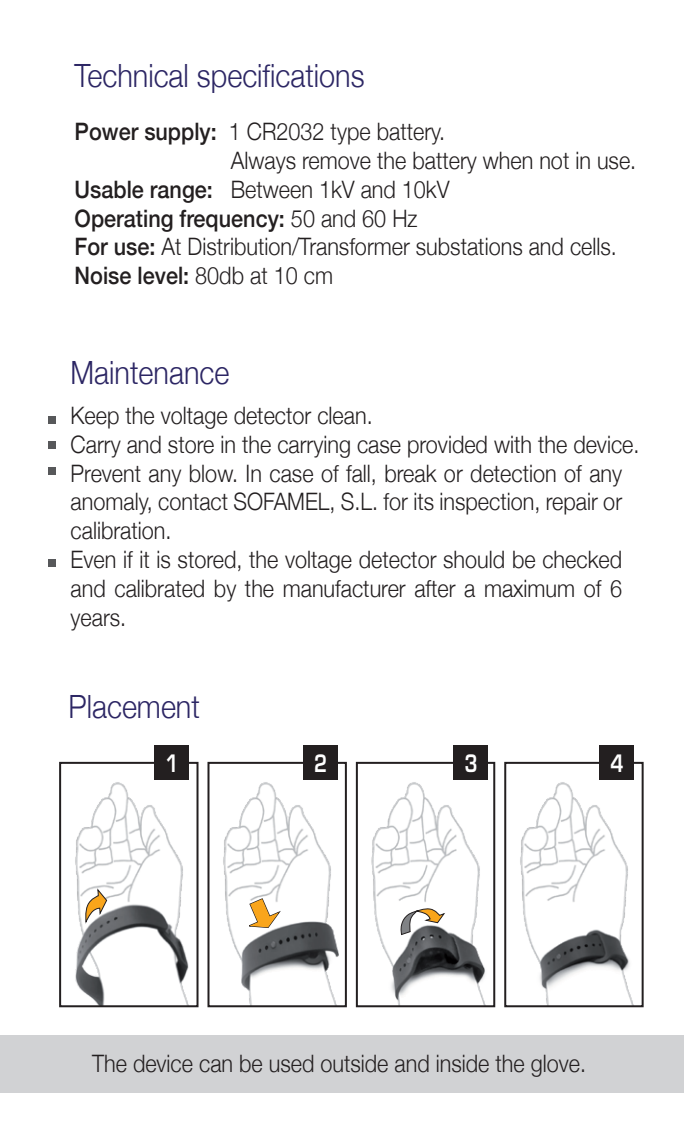
<style>
.page{position:relative;width:684px;height:1132px;background:#fff}
.page>*{position:absolute;margin:0;border:0;box-sizing:border-box;transform-origin:0 0}
.t1{font:300 32px "Helvetica Neue";color:#2c2664;scale:.9 1}
.t2{font:300 24px/28.8px "Helvetica Neue";color:#231f20;scale:.9 1}
.t3{font:500 24px "Helvetica Neue";color:#231f20;scale:.9 1}
.t4{font:600 23.2px "Eurostile";color:#fff;scale:.8 1}
.s1{font-weight:500}
.s2{font-weight:300}
</style>
<div class="page">
<div style="left:0;top:1035px;width:683px;height:57px;background:#d1d2d4"></div>
<div style="left:48px;top:416px;width:8px;height:7px;background:#57585a"></div>
<div style="left:48px;top:441px;width:8px;height:7px;background:#57585a"></div>
<div style="left:48px;top:467px;width:8px;height:8px;background:#57585a"></div>
<div style="left:48px;top:559px;width:8px;height:7px;background:#57585a"></div>
<img style="left:75px;top:779px;width:114px;height:225px">
<div style="left:59px;top:761px;width:139px;height:246px;border:2px solid #231f20"></div>
<img style="left:223px;top:764px;width:116px;height:240px">
<div style="left:207px;top:761px;width:140px;height:246px;border:2px solid #231f20"></div>
<img style="left:371px;top:779px;width:117px;height:225px">
<div style="left:355px;top:761px;width:140px;height:246px;border:2px solid #231f20"></div>
<img style="left:520px;top:764px;width:114px;height:240px">
<div style="left:504px;top:761px;width:139px;height:246px;border:2px solid #231f20"></div>
<div style="left:154px;top:745px;width:35px;height:34px;background:#231f20"></div>
<div style="left:303px;top:745px;width:34px;height:34px;background:#231f20"></div>
<div style="left:453px;top:745px;width:35px;height:34px;background:#231f20"></div>
<div style="left:599px;top:745px;width:34px;height:34px;background:#231f20"></div>
<svg style="left:399px;top:907px;width:46px;height:28px"></svg>
<svg style="left:84px;top:888px;width:23px;height:34px"></svg>
<svg style="left:244px;top:897px;width:39px;height:31px"></svg>
<h1 class="t1" style="left:75px;top:50px;width:323px">Technical specifications</h1>
<p class="t2" style="left:75px;top:115px;width:413px"><span class="s1">Power supply:</span> 1 CR2032 type battery.</p>
<p class="t2" style="left:231px;top:144px;width:451px">Always remove the battery when not in use.</p>
<p class="t2" style="left:75px;top:173px;width:418px"><span class="s1">Usable range:</span> Between 1kV and 10kV</p>
<p class="t3" style="left:75px;top:199px;width:382px">Operating frequency: <span class="s2">50 and 60 Hz</span></p>
<p class="t2" style="left:75px;top:231px;width:603px"><span class="s1">For use:</span> At Distribution/Transformer substations and cells.</p>
<p class="t3" style="left:75px;top:256px;width:288px">Noise level: <span class="s2">80db at 10 cm</span></p>
<h1 class="t1" style="left:71px;top:346px;width:178px">Maintenance</h1>
<p class="t2" style="left:71px;top:399px;width:633px">Keep the voltage detector clean.<br>Carry and store in the carrying case provided with the device.<br>Prevent any blow. In case of fall, break or detection of any anomaly, contact SOFAMEL, S.L. for its inspection, repair or calibration.<br>Even if it is stored, the voltage detector should be checked and calibrated by the manufacturer after a maximum of 6 years.</p>
<h1 class="t1" style="left:69px;top:681px;width:147px">Placement</h1>
<p class="t4" style="left:165px;top:748px;width:18px">1</p>
<p class="t4" style="left:314px;top:748px;width:18px">2</p>
<p class="t4" style="left:464px;top:748px;width:18px">3</p>
<p class="t4" style="left:610px;top:748px;width:18px">4</p>
<p class="t2" style="left:92px;top:1047px;width:550px">The device can be used outside and inside the glove.</p>
</div>
